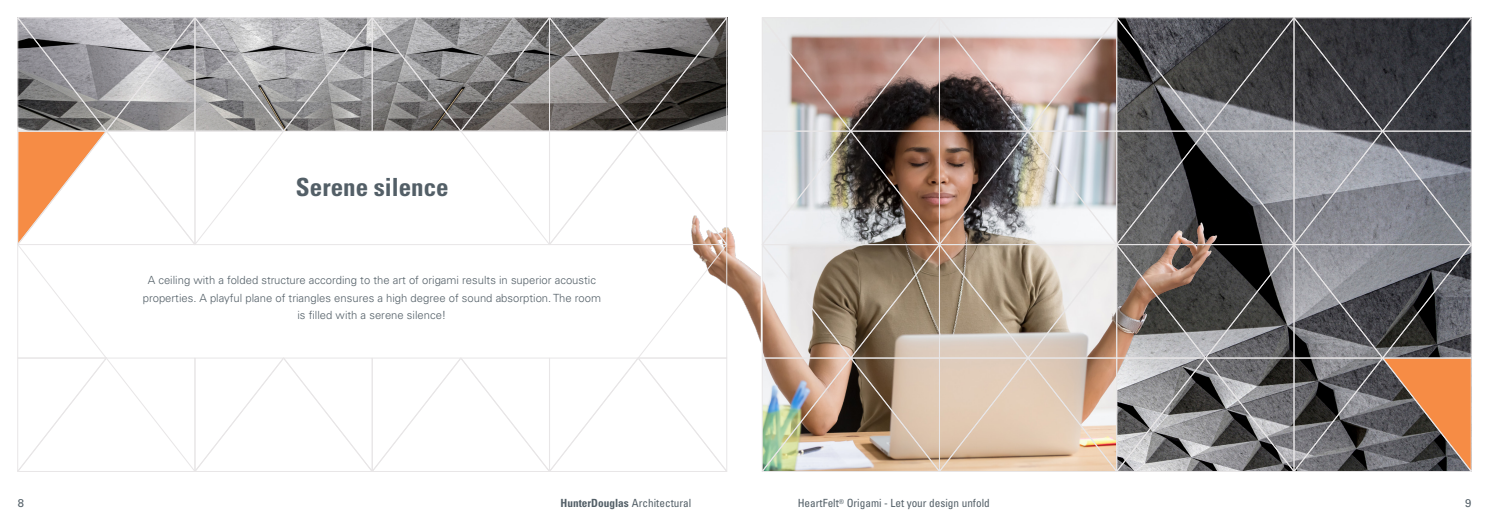
<style>
.page{position:relative;width:1489px;height:525px;background:#fff}
.page>*{position:absolute;margin:0;border:0;box-sizing:border-box;transform-origin:0 0}
.t1{font:700 condensed 25px "Univers LT Std";color:#535f67}
.Brood{font:300 11.25px/17.5px "Univers LT Std";color:#535f67;text-align:center}
.t2{font:condensed 11.25px "Univers";color:#535f67}
.t3{font:700 condensed 11.25px "Univers LT Std";color:#535f67}
.t4{font:11.25px "Univers LT Std";color:#535f67}
.s1{font-family:"Univers";font-weight:400}
</style>
<div class="page">
<img style="left:728px;top:227px;width:33px;height:116px">
<img style="left:761px;top:17px;width:711px;height:455px">
<svg style="left:17px;top:17px;width:711px;height:455px"></svg>
<p class="t1" style="left:296px;top:171px;width:154px">Serene silence</p>
<p class="Brood" style="left:143px;top:271px;width:460px">A ceiling with a folded structure according to the art of origami results in superior acoustic properties. A playful plane of triangles ensures a high degree of sound absorption. The room is filled with a serene silence!</p>
<p class="t4" style="left:18px;top:496px;width:8px">8</p>
<p class="t3" style="left:560px;top:496px;width:132px">HunterDouglas <span class="s1">Architectural</span></p>
<p class="t2" style="left:797px;top:496px;width:194px">HeartFelt<sup>®</sup> Origami - Let your design unfold</p>
<p class="t4" style="left:1465px;top:496px;width:8px">9</p>
</div>
